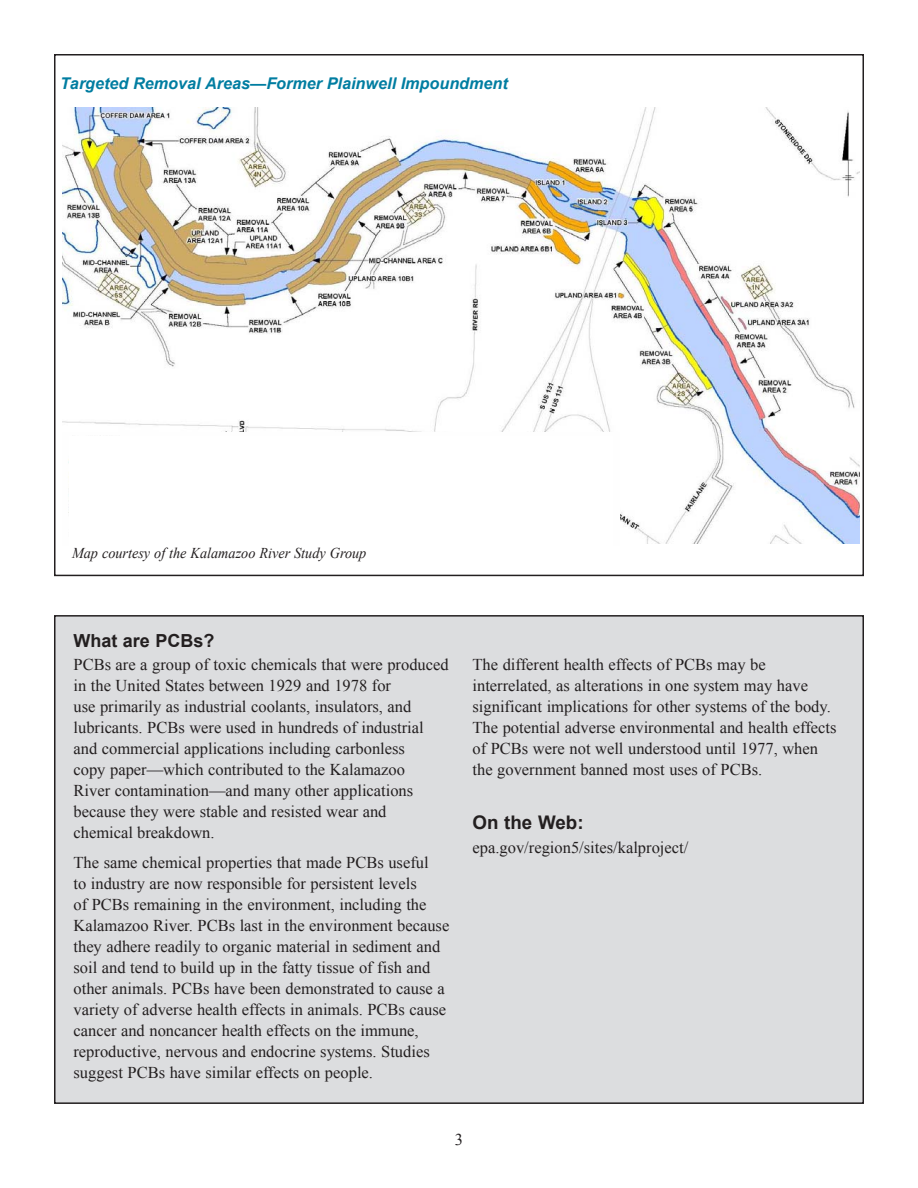
<style>
.page{position:relative;width:918px;height:1188px;background:#fff}
.page>*{position:absolute;margin:0;border:0;box-sizing:border-box;transform-origin:0 0}
.Intro_headers{font:700 18.75px "Arial";color:#231f20}
.Heading_2{font:700 18px "Arial";color:#231f20}
.Body_Text{font:16.5px/21px "Times New Roman";color:#231f20}
.t1{font:italic 700 16.2px "Arial";color:#007da1}
.Captions{font:italic 15px "Times New Roman";color:#231f20;scale:.95 1}
</style>
<div class="page">
<div style="left:55px;top:616px;width:808px;height:487px;background:#dcdddf"></div>
<img style="left:63px;top:108px;width:796px;height:435px">
<img style="left:63px;top:433px;width:557px;height:110px">
<div style="left:69px;top:436px;width:544px;height:111px;background:#fff"></div>
<p class="t1" style="left:60px;top:72px;width:449px">Targeted Removal Areas—Former Plainwell Impoundment</p>
<p class="Captions" style="left:72px;top:543px;width:311px">Map courtesy of the Kalamazoo River Study Group</p>
<p class="Heading_2" style="left:74px;top:629px;width:143px">What are PCBs?</p>
<p class="Body_Text" style="left:74px;top:654px;width:377px">PCBs are a group of toxic chemicals that were produced in the United States between 1929 and 1978 for<br>use primarily as industrial coolants, insulators, and lubricants. PCBs were used in hundreds of industrial and commercial applications including carbonless<br>copy paper—which contributed to the Kalamazoo<br>River contamination—and many other applications because they were stable and resisted wear and chemical breakdown.</p>
<p class="Body_Text" style="left:74px;top:852px;width:377px">The same chemical properties that made PCBs useful<br>to industry are now responsible for persistent levels<br>of PCBs remaining in the environment, including the Kalamazoo River. PCBs last in the environment because they adhere readily to organic material in sediment and soil and tend to build up in the fatty tissue of fish and other animals. PCBs have been demonstrated to cause a variety of adverse health effects in animals. PCBs cause cancer and noncancer health effects on the immune, reproductive, nervous and endocrine systems. Studies suggest PCBs have similar effects on people.</p>
<p class="Body_Text" style="left:472px;top:653px;width:366px">The different health effects of PCBs may be interrelated, as alterations in one system may have significant implications for other systems of the body.<br>The potential adverse environmental and health effects of PCBs were not well understood until 1977, when the government banned most uses of PCBs.</p>
<p class="Intro_headers" style="left:472px;top:810px;width:113px">On the Web:</p>
<p class="Body_Text" style="left:472px;top:837px;width:217px">epa.gov/region5/sites/kalproject/</p>
<p class="Body_Text" style="left:455px;top:1129px;width:10px">3</p>
</div>
